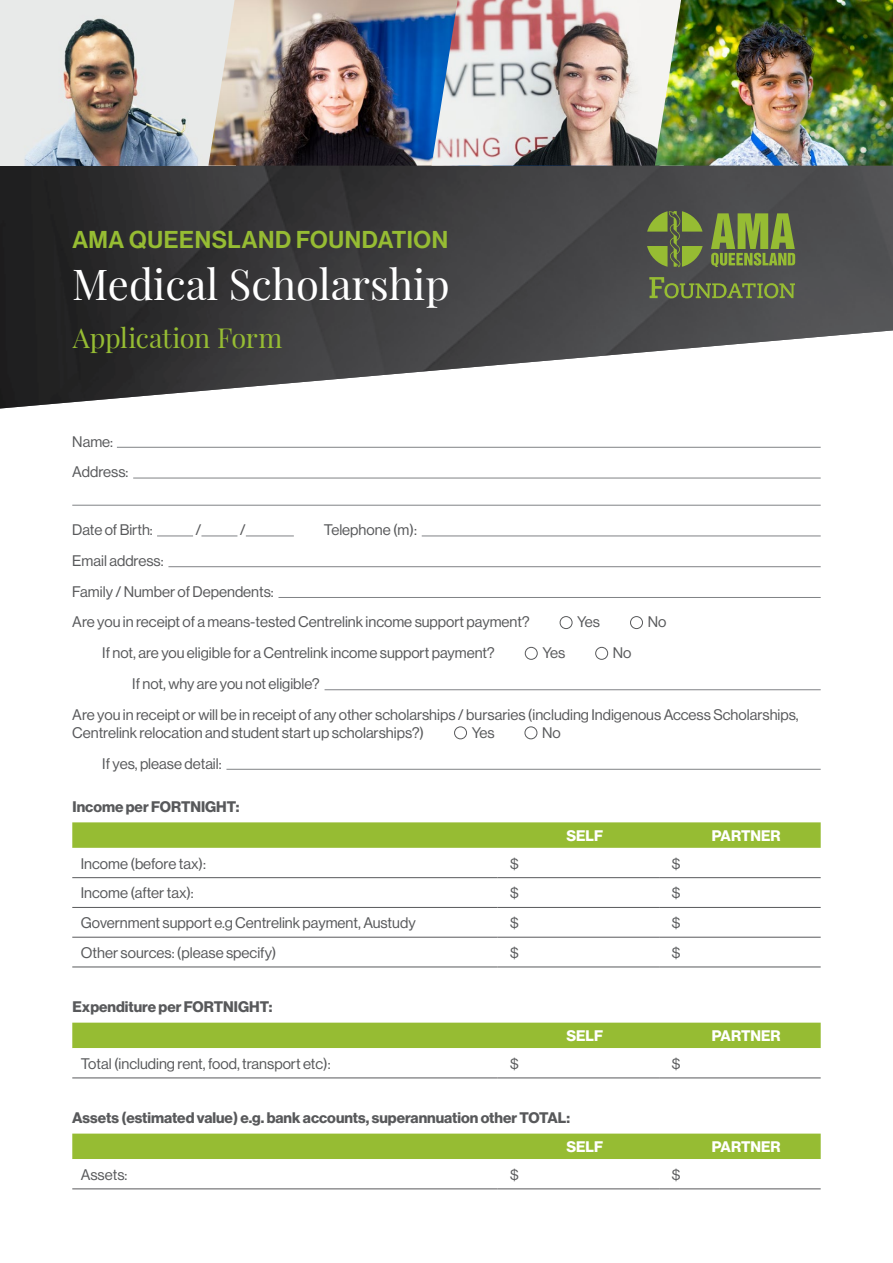
<style>
.page{position:relative;width:893px;height:1263px;background:#fff}
.page>*{position:absolute;margin:0;border:0;box-sizing:border-box;transform-origin:0 0}
.t1{font:41.7px "Playfair Display";color:#fff}
.t2{font:27px "Playfair Display";letter-spacing:-.015em;color:#96bc33}
.t3{font:23.85px "N Haas Grotesk DS Pro 65 Md";letter-spacing:.025em;color:#96bc33}
.t4{font:15px/30.8px "N Haas Grotesk DS Pro 55 Rg";color:#58595b}
.t5{font:15px "N Haas Grotesk DS Pro 75 Bd";color:#58595b}
.t6{font:15px "N Haas Grotesk DS Pro 75 Bd";color:#fff}
</style>
<div class="page">
<hr style="left:117px;top:447px;width:704px;height:1px;background:#808285">
<hr style="left:133px;top:478px;width:688px;height:1px;background:#808285">
<hr style="left:72px;top:505px;width:749px;height:1px;background:#808285">
<hr style="left:157px;top:536px;width:36px;height:1px;background:#808285">
<hr style="left:201px;top:536px;width:36px;height:1px;background:#808285">
<hr style="left:246px;top:536px;width:48px;height:1px;background:#808285">
<hr style="left:422px;top:536px;width:399px;height:1px;background:#808285">
<hr style="left:168px;top:566px;width:653px;height:1px;background:#808285">
<hr style="left:278px;top:597px;width:543px;height:1px;background:#808285">
<hr style="left:325px;top:689px;width:496px;height:1px;background:#808285">
<hr style="left:226px;top:769px;width:595px;height:1px;background:#808285">
<div style="left:560px;top:616px;width:12px;height:13px;border:1px solid #58595b;border-radius:50%"></div>
<div style="left:630px;top:616px;width:13px;height:13px;border:1px solid #58595b;border-radius:50%"></div>
<div style="left:525px;top:647px;width:13px;height:13px;border:1px solid #58595b;border-radius:50%"></div>
<div style="left:595px;top:647px;width:13px;height:13px;border:1px solid #58595b;border-radius:50%"></div>
<div style="left:454px;top:726px;width:13px;height:13px;border:1px solid #58595b;border-radius:50%"></div>
<div style="left:525px;top:726px;width:12px;height:13px;border:1px solid #58595b;border-radius:50%"></div>
<svg style="left:72px;top:822px;width:749px;height:26px;background:#98bd37"></svg>
<svg style="left:72px;top:878px;width:749px;height:59px"></svg>
<svg style="left:72px;top:908px;width:425px;height:29px"></svg>
<hr style="left:72px;top:877px;width:425px;height:1px;background:#58595b">
<hr style="left:497px;top:966px;width:162px;height:1px;background:#58595b">
<hr style="left:659px;top:966px;width:162px;height:1px;background:#58595b">
<hr style="left:72px;top:907px;width:425px;height:1px;background:#58595b">
<hr style="left:497px;top:937px;width:162px;height:1px;background:#58595b">
<hr style="left:659px;top:937px;width:162px;height:1px;background:#58595b">
<hr style="left:497px;top:877px;width:162px;height:1px;background:#58595b">
<hr style="left:659px;top:877px;width:162px;height:1px;background:#58595b">
<hr style="left:497px;top:907px;width:162px;height:1px;background:#58595b">
<hr style="left:659px;top:907px;width:162px;height:1px;background:#58595b">
<hr style="left:72px;top:937px;width:425px;height:1px;background:#58595b">
<hr style="left:72px;top:966px;width:425px;height:1px;background:#58595b">
<div style="left:72px;top:1023px;width:749px;height:25px;background:#96bc33"></div>
<hr style="left:72px;top:1077px;width:425px;height:1px;background:#58595b">
<hr style="left:497px;top:1077px;width:162px;height:1px;background:#58595b">
<hr style="left:659px;top:1077px;width:162px;height:1px;background:#58595b">
<div style="left:72px;top:1133px;width:749px;height:26px;background:#96bc33"></div>
<hr style="left:72px;top:1188px;width:425px;height:1px;background:#58595b">
<hr style="left:497px;top:1188px;width:162px;height:1px;background:#58595b">
<hr style="left:659px;top:1188px;width:162px;height:1px;background:#58595b">
<img style="left:0;top:166px;width:893px;height:242px">
<svg style="left:649px;top:277px;width:146px;height:21px;background:#616d46"></svg>
<svg style="left:647px;top:211px;width:148px;height:56px;background:#6e8140"></svg>
<img style="left:0;top:0;width:208px;height:166px">
<img style="left:208px;top:0;width:223px;height:166px">
<img style="left:431px;top:0;width:224px;height:166px">
<img style="left:655px;top:0;width:238px;height:166px">
<h3 class="t3" style="left:72px;top:226px;width:377px">AMA QUEENSLAND FOUNDATION</h3>
<h1 class="t1" style="left:72px;top:252px;width:379px">Medical Scholarship</h1>
<h2 class="t2" style="left:73px;top:317px;width:211px">Application Form</h2>
<p class="t4" style="left:72px;top:426px;width:58px">Name:<br>Address:</p>
<p class="t4" style="left:72px;top:515px;width:82px">Date of Birth:</p>
<p class="t4" style="left:195px;top:515px;width:7px">/</p>
<p class="t4" style="left:240px;top:515px;width:7px">/</p>
<p class="t4" style="left:324px;top:515px;width:95px">Telephone (m):</p>
<p class="t4" style="left:72px;top:545px;width:459px">Email address:<br>Family / Number of Dependents:<br>Are you in receipt of a means-tested Centrelink income support payment?</p>
<p class="t4" style="left:577px;top:607px;width:24px">Yes</p>
<p class="t4" style="left:648px;top:607px;width:20px">No</p>
<p class="t4" style="left:102px;top:638px;width:394px">If not, are you eligible for a Centrelink income support payment?</p>
<p class="t4" style="left:542px;top:638px;width:24px">Yes</p>
<p class="t4" style="left:613px;top:638px;width:20px">No</p>
<p class="t4" style="left:72px;top:668px;width:728px;text-indent:60px">If not, why are you not eligible?<br>Are you in receipt or will be in receipt of any other scholarships / bursaries (including Indigenous Access Scholarships,</p>
<p class="t4" style="left:72px;top:717px;width:353px">Centrelink relocation and student start up scholarships?)</p>
<p class="t4" style="left:472px;top:717px;width:24px">Yes</p>
<p class="t4" style="left:542px;top:717px;width:20px">No</p>
<p class="t4" style="left:102px;top:748px;width:121px">If yes, please detail:</p>
<p class="t5" style="left:72px;top:798px;width:169px">Income per FORTNIGHT:</p>
<p class="t6" style="left:566px;top:827px;width:38px">SELF</p>
<p class="t6" style="left:712px;top:827px;width:70px">PARTNER</p>
<p class="t4" style="left:81px;top:848px;width:127px">Income (before tax):</p>
<p class="t4" style="left:510px;top:848px;width:10px">$</p>
<p class="t4" style="left:672px;top:848px;width:10px">$</p>
<p class="t4" style="left:81px;top:878px;width:115px">Income (after tax):</p>
<p class="t4" style="left:510px;top:878px;width:10px">$</p>
<p class="t4" style="left:672px;top:878px;width:10px">$</p>
<p class="t4" style="left:81px;top:907px;width:336px">Government support e.g Centrelink payment, Austudy</p>
<p class="t4" style="left:510px;top:907px;width:10px">$</p>
<p class="t4" style="left:672px;top:907px;width:10px">$</p>
<p class="t4" style="left:81px;top:937px;width:197px">Other sources: (please specify)</p>
<p class="t4" style="left:510px;top:937px;width:10px">$</p>
<p class="t4" style="left:672px;top:937px;width:10px">$</p>
<p class="t5" style="left:72px;top:998px;width:201px">Expenditure per FORTNIGHT:</p>
<p class="t6" style="left:566px;top:1027px;width:38px">SELF</p>
<p class="t6" style="left:712px;top:1027px;width:70px">PARTNER</p>
<p class="t4" style="left:81px;top:1048px;width:251px">Total (including rent, food, transport etc):</p>
<p class="t4" style="left:510px;top:1048px;width:10px">$</p>
<p class="t4" style="left:672px;top:1048px;width:10px">$</p>
<p class="t5" style="left:72px;top:1109px;width:499px">Assets (estimated value) e.g. bank accounts, superannuation other TOTAL:</p>
<p class="t6" style="left:566px;top:1138px;width:38px">SELF</p>
<p class="t6" style="left:712px;top:1138px;width:70px">PARTNER</p>
<p class="t4" style="left:81px;top:1159px;width:48px">Assets:</p>
<p class="t4" style="left:510px;top:1159px;width:10px">$</p>
<p class="t4" style="left:672px;top:1159px;width:10px">$</p>
</div>
